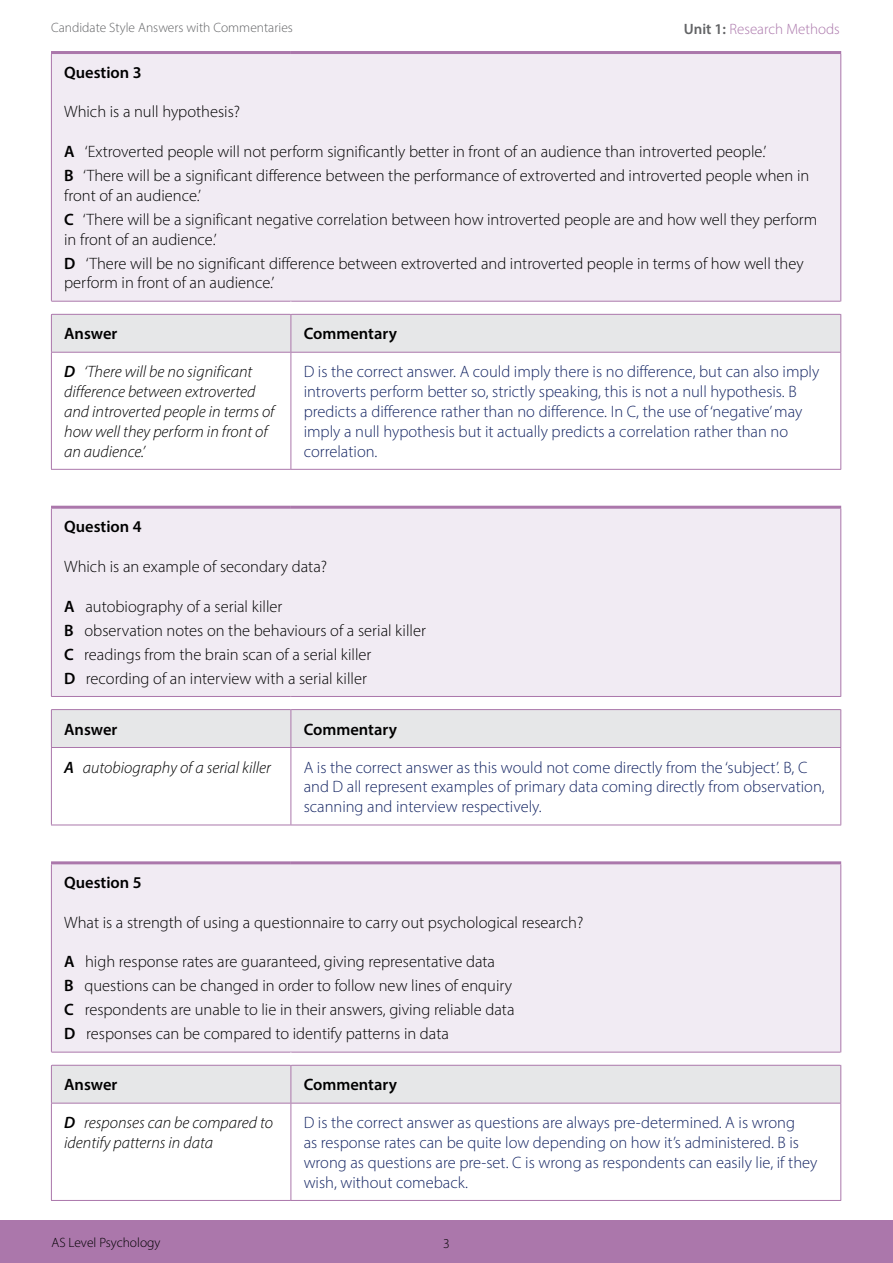
<style>
.page{position:relative;width:893px;height:1263px;background:#fff}
.page>*{position:absolute;margin:0;border:0;box-sizing:border-box;transform-origin:0 0}
.Body_10pt{font:300 16.5px/19.8px "Myriad Pro";color:#000}
.Body_10pt-2{font:300 16.5px/19.8px "Myriad Pro";color:#152664}
.Body_10pt-3{font:italic 300 16.5px/19.8px "Myriad Pro";color:#000}
.Body_10pt-4{font:600 16.5px "Myriad Pro";color:#000}
.t1{font:300 15px "Myriad Pro";color:#ab77ab}
.t2{font:300 13.5px "Myriad Pro";color:#636466}
.t3{font:300 13.5px "Myriad Pro";color:#000}
.s1{font-weight:600;color:#636466}
.s2{font-weight:600}
</style>
<div class="page">
<div style="left:0;top:1220px;width:893px;height:43px;background:#ab77ab"></div>
<div style="left:51px;top:53px;width:790px;height:248px;background:#f1ebf3"></div>
<svg style="left:52px;top:353px;width:788px;height:116px"></svg>
<hr style="left:51px;top:51px;width:240px;height:3px;background:#ab77ab">
<hr style="left:291px;top:51px;width:550px;height:3px;background:#ab77ab">
<hr style="left:51px;top:54px;width:1px;height:247px;background:#ab77ab">
<hr style="left:840px;top:54px;width:1px;height:247px;background:#ab77ab">
<hr style="left:51px;top:301px;width:240px;height:1px;background:#ab77ab">
<hr style="left:291px;top:301px;width:550px;height:1px;background:#ab77ab">
<hr style="left:51px;top:352px;width:240px;height:1px;background:#ab77ab">
<hr style="left:51px;top:353px;width:1px;height:116px;background:#ab77ab">
<hr style="left:291px;top:352px;width:550px;height:1px;background:#ab77ab">
<hr style="left:291px;top:353px;width:1px;height:116px;background:#ab77ab">
<hr style="left:840px;top:353px;width:1px;height:116px;background:#ab77ab">
<hr style="left:51px;top:469px;width:240px;height:1px;background:#ab77ab">
<hr style="left:291px;top:469px;width:550px;height:1px;background:#ab77ab">
<svg style="left:51px;top:313px;width:790px;height:39px;background:#e4e3e6"></svg>
<div style="left:51px;top:507px;width:790px;height:189px;background:#f1ebf3"></div>
<svg style="left:52px;top:748px;width:788px;height:77px"></svg>
<hr style="left:51px;top:506px;width:240px;height:3px;background:#ab77ab">
<hr style="left:291px;top:506px;width:550px;height:3px;background:#ab77ab">
<hr style="left:51px;top:509px;width:1px;height:187px;background:#ab77ab">
<hr style="left:840px;top:509px;width:1px;height:187px;background:#ab77ab">
<hr style="left:51px;top:696px;width:240px;height:1px;background:#ab77ab">
<hr style="left:291px;top:696px;width:550px;height:1px;background:#ab77ab">
<hr style="left:51px;top:747px;width:240px;height:1px;background:#ab77ab">
<hr style="left:51px;top:748px;width:1px;height:77px;background:#ab77ab">
<hr style="left:291px;top:747px;width:550px;height:1px;background:#ab77ab">
<hr style="left:291px;top:748px;width:1px;height:77px;background:#ab77ab">
<hr style="left:840px;top:748px;width:1px;height:77px;background:#ab77ab">
<hr style="left:51px;top:825px;width:240px;height:1px;background:#ab77ab">
<hr style="left:291px;top:825px;width:550px;height:1px;background:#ab77ab">
<div style="left:51px;top:709px;width:790px;height:38px;background:#e6e7e8"></div>
<div style="left:51px;top:863px;width:790px;height:189px;background:#f1ebf3"></div>
<hr style="left:51px;top:861px;width:240px;height:3px;background:#ab77ab">
<hr style="left:291px;top:861px;width:550px;height:3px;background:#ab77ab">
<hr style="left:51px;top:864px;width:1px;height:188px;background:#ab77ab">
<hr style="left:840px;top:864px;width:1px;height:188px;background:#ab77ab">
<hr style="left:51px;top:1103px;width:240px;height:1px;background:#ab77ab">
<hr style="left:51px;top:1103px;width:1px;height:97px;background:#ab77ab">
<hr style="left:291px;top:1103px;width:550px;height:1px;background:#ab77ab">
<hr style="left:291px;top:1103px;width:1px;height:97px;background:#ab77ab">
<hr style="left:840px;top:1103px;width:1px;height:97px;background:#ab77ab">
<hr style="left:51px;top:1200px;width:240px;height:1px;background:#ab77ab">
<hr style="left:291px;top:1200px;width:550px;height:1px;background:#ab77ab">
<svg style="left:51px;top:1052px;width:790px;height:51px"></svg>
<p class="t2" style="left:51px;top:20px;width:243px">Candidate Style Answers with Commentaries</p>
<p class="t1" style="left:684px;top:20px;width:157px"><span class="s1">Unit 1:</span> Research Methods</p>
<p class="Body_10pt-4" style="left:64px;top:62px;width:79px">Question 3</p>
<p class="Body_10pt" style="left:64px;top:102px;width:177px">Which is a null hypothesis?</p>
<p class="Body_10pt" style="left:64px;top:141px;width:704px"><span class="s2">A</span> ‘Extroverted people will not perform significantly better in front of an audience than introverted people.’</p>
<p class="Body_10pt" style="left:64px;top:165px;width:747px"><span class="s2">B</span> ‘There will be a significant difference between the performance of extroverted and introverted people when in front of an audience.’</p>
<p class="Body_10pt" style="left:64px;top:209px;width:755px"><span class="s2">C</span> ‘There will be a significant negative correlation between how introverted people are and how well they perform in front of an audience.’</p>
<p class="Body_10pt" style="left:64px;top:253px;width:741px"><span class="s2">D</span> ‘There will be no significant difference between extroverted and introverted people in terms of how well they perform in front of an audience.’</p>
<p class="Body_10pt-4" style="left:64px;top:323px;width:55px">Answer</p>
<p class="Body_10pt-4" style="left:304px;top:323px;width:95px">Commentary</p>
<p class="Body_10pt-3" style="left:64px;top:362px;width:212px"><span class="s2">D</span> ‘There will be no significant difference between extroverted and introverted people in terms of how well they perform in front of an audience.’</p>
<p class="Body_10pt-2" style="left:304px;top:362px;width:517px">D is the correct answer. A could imply there is no difference, but can also imply introverts perform better so, strictly speaking, this is not a null hypothesis. B predicts a difference rather than no difference. In C, the use of ‘negative’ may imply a null hypothesis but it actually predicts a correlation rather than no correlation.</p>
<p class="Body_10pt-4" style="left:64px;top:516px;width:79px">Question 4</p>
<p class="Body_10pt" style="left:64px;top:556px;width:265px">Which is an example of secondary data?</p>
<p class="Body_10pt" style="left:64px;top:596px;width:220px"><span class="s2">A</span> autobiography of a serial killer</p>
<p class="Body_10pt" style="left:64px;top:620px;width:363px"><span class="s2">B</span> observation notes on the behaviours of a serial killer</p>
<p class="Body_10pt" style="left:64px;top:644px;width:309px"><span class="s2">C</span> readings from the brain scan of a serial killer</p>
<p class="Body_10pt" style="left:64px;top:668px;width:304px"><span class="s2">D</span> recording of an interview with a serial killer</p>
<p class="Body_10pt-4" style="left:64px;top:719px;width:55px">Answer</p>
<p class="Body_10pt-4" style="left:304px;top:719px;width:95px">Commentary</p>
<p class="Body_10pt-3" style="left:64px;top:757px;width:208px"><span class="s2">A</span> autobiography of a serial killer</p>
<p class="Body_10pt-2" style="left:304px;top:757px;width:523px">A is the correct answer as this would not come directly from the ‘subject’. B, C and D all represent examples of primary data coming directly from observation, scanning and interview respectively.</p>
<p class="Body_10pt-4" style="left:64px;top:872px;width:79px">Question 5</p>
<p class="Body_10pt" style="left:64px;top:912px;width:521px">What is a strength of using a questionnaire to carry out psychological research?</p>
<p class="Body_10pt" style="left:64px;top:952px;width:432px"><span class="s2">A</span> high response rates are guaranteed, giving representative data</p>
<p class="Body_10pt" style="left:64px;top:976px;width:449px"><span class="s2">B</span> questions can be changed in order to follow new lines of enquiry</p>
<p class="Body_10pt" style="left:64px;top:1000px;width:452px"><span class="s2">C</span> respondents are unable to lie in their answers, giving reliable data</p>
<p class="Body_10pt" style="left:64px;top:1024px;width:386px"><span class="s2">D</span> responses can be compared to identify patterns in data</p>
<p class="Body_10pt-4" style="left:64px;top:1074px;width:55px">Answer</p>
<p class="Body_10pt-4" style="left:304px;top:1074px;width:95px">Commentary</p>
<p class="Body_10pt-3" style="left:64px;top:1113px;width:210px"><span class="s2">D</span> responses can be compared to identify patterns in data</p>
<p class="Body_10pt-2" style="left:304px;top:1113px;width:515px">D is the correct answer as questions are always pre-determined. A is wrong<br>as response rates can be quite low depending on how it’s administered. B is wrong as questions are pre-set. C is wrong as respondents can easily lie, if they wish, without comeback.</p>
<p class="t3" style="left:51px;top:1234px;width:111px">AS Level Psychology</p>
<p class="t3" style="left:443px;top:1235px;width:8px">3</p>
</div>
